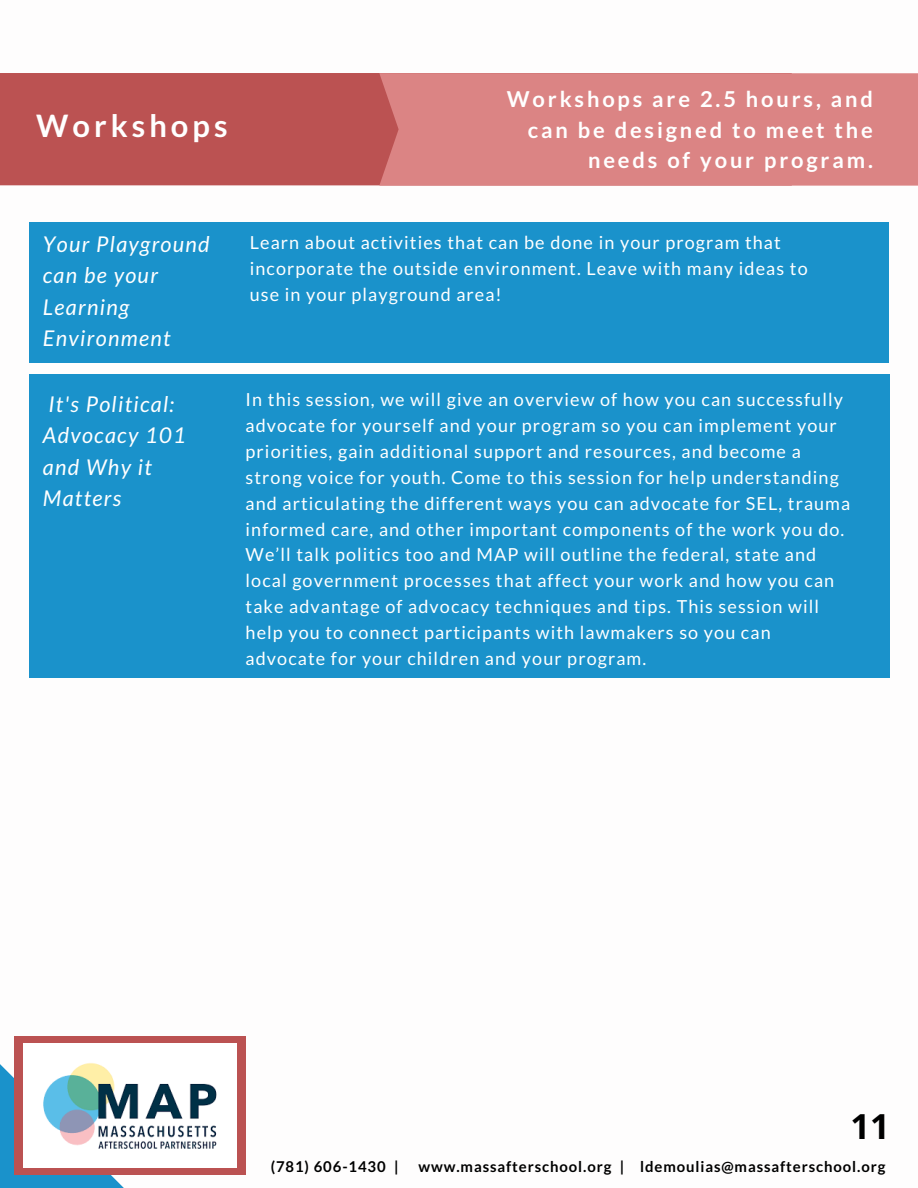
<style>
.page{position:relative;width:918px;height:1188px;background:#fff}
.page>*{position:absolute;margin:0;border:0;box-sizing:border-box;transform-origin:0 0}
.t1{font:700 34.5px "Open Sans";color:#000}
.t2{font:700 30.9px "Lato";letter-spacing:.13em;color:#fff}
.t3{font:700 21.9px/30.3px "Lato";letter-spacing:.13em;color:#fff;text-align:right}
.t4{font:italic 21.75px/31.5px "Lato";letter-spacing:.06em;color:#fff}
.t5{font:18px/25.8px "Lato";letter-spacing:.06em;color:#fff}
.t6{font:700 14.85px "Lato";letter-spacing:.06em;color:#000}
</style>
<div class="page">
<div style="left:14px;top:1036px;width:232px;height:139px;background:#bb5252"></div>
<img style="left:23px;top:1044px;width:213px;height:124px">
<div style="left:29px;top:222px;width:860px;height:140px;background:#1a92cb"></div>
<div style="left:29px;top:374px;width:861px;height:304px;background:#1a92cb"></div>
<div style="left:0;top:73px;width:379px;height:113px;background:#bb5252"></div>
<div style="left:379px;top:73px;width:539px;height:113px;background:#db8484"></div>
<p class="t2" style="left:36px;top:107px;width:193px">Workshops</p>
<p class="t3" style="left:507px;top:84px;width:368px">Workshops are 2.5 hours, and can be designed to meet the needs of your program.</p>
<p class="t4" style="left:43px;top:228px;width:168px">Your Playground can be your<br>Learning<br>Environment</p>
<p class="t5" style="left:250px;top:229px;width:559px">Learn about activities that can be done in your program that incorporate the outside environment. Leave with many ideas to use in your playground area!</p>
<p class="t4" style="left:43px;top:387px;width:144px">It's Political:<br>Advocacy 101 and Why it<br>Matters</p>
<p class="t5" style="left:246px;top:386px;width:606px">In this session, we will give an overview of how you can successfully advocate for yourself and your program so you can implement your priorities, gain additional support and resources, and become a strong voice for youth. Come to this session for help understanding and articulating the different ways you can advocate for SEL, trauma informed care, and other important components of the work you do.<br>We’ll talk politics too and MAP will outline the federal, state and local government processes that affect your work and how you can take advantage of advocacy techniques and tips. This session will help you to connect participants with lawmakers so you can advocate for your children and your program.</p>
<p class="t1" style="left:851px;top:1102px;width:41px">11</p>
<p class="t6" style="left:271px;top:1158px;width:129px">(781) 606-1430 |</p>
<p class="t6" style="left:418px;top:1158px;width:468px">www.massafterschool.org | ldemoulias@massafterschool.org</p>
</div>
